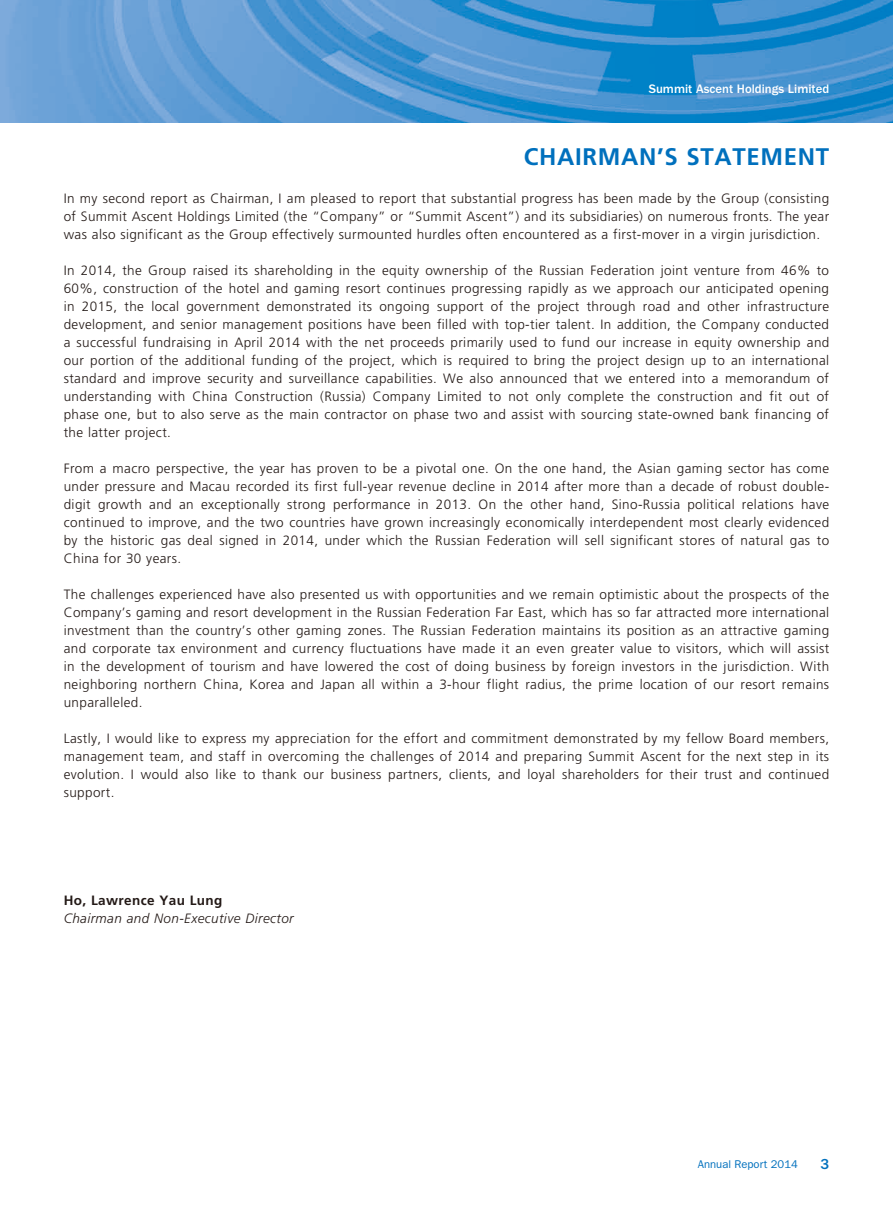
<style>
.page{position:relative;width:893px;height:1212px;background:#fff}
.page>*{position:absolute;margin:0;border:0;box-sizing:border-box;transform-origin:0 0}
.t1{font:700 24px "Frutiger LT Std";letter-spacing:.03em;color:#0070bd}
.t2{font:500 15px "ITC Franklin Gothic Std";color:#0070bd}
.t3{font:300 13.5px/18px "Frutiger LT Std";letter-spacing:.03em;color:#231916;text-align:justify}
.t4{font:italic 300 13.5px "Frutiger LT Std";letter-spacing:.03em;color:#231916}
.t5{font:700 13.5px "Frutiger LT Std";letter-spacing:.03em;color:#231916}
.t6{font:500 12.75px "ITC Franklin Gothic Std";color:#fff}
.t7{font:11.25px "ITC Franklin Gothic Std";color:#0070bd}
</style>
<div class="page">
<img style="left:0;top:0;width:893px;height:123px">
<p class="t6" style="left:649px;top:82px;width:182px">Summit Ascent Holdings Limited</p>
<h1 class="t1" style="left:524px;top:142px;width:307px">CHAIRMAN’S STATEMENT</h1>
<p class="t3" style="left:64px;top:189px;width:767px">In my second report as Chairman, I am pleased to report that substantial progress has been made by the Group (consisting of Summit Ascent Holdings Limited (the “Company” or “Summit Ascent”) and its subsidiaries) on numerous fronts. The year was also significant as the Group effectively surmounted hurdles often encountered as a first-mover in a virgin jurisdiction.</p>
<p class="t3" style="left:64px;top:261px;width:767px">In 2014, the Group raised its shareholding in the equity ownership of the Russian Federation joint venture from 46% to 60%, construction of the hotel and gaming resort continues progressing rapidly as we approach our anticipated opening in 2015, the local government demonstrated its ongoing support of the project through road and other infrastructure development, and senior management positions have been filled with top-tier talent. In addition, the Company conducted a successful fundraising in April 2014 with the net proceeds primarily used to fund our increase in equity ownership and our portion of the additional funding of the project, which is required to bring the project design up to an international standard and improve security and surveillance capabilities. We also announced that we entered into a memorandum of understanding with China Construction (Russia) Company Limited to not only complete the construction and fit out of phase one, but to also serve as the main contractor on phase two and assist with sourcing state-owned bank financing of the latter project.</p>
<p class="t3" style="left:64px;top:459px;width:767px">From a macro perspective, the year has proven to be a pivotal one. On the one hand, the Asian gaming sector has come under pressure and Macau recorded its first full-year revenue decline in 2014 after more than a decade of robust double&shy;digit growth and an exceptionally strong performance in 2013. On the other hand, Sino-Russia political relations have continued to improve, and the two countries have grown increasingly economically interdependent most clearly evidenced by the historic gas deal signed in 2014, under which the Russian Federation will sell significant stores of natural gas to China for 30 years.</p>
<p class="t3" style="left:64px;top:585px;width:767px">The challenges experienced have also presented us with opportunities and we remain optimistic about the prospects of the Company’s gaming and resort development in the Russian Federation Far East, which has so far attracted more international investment than the country’s other gaming zones. The Russian Federation maintains its position as an attractive gaming and corporate tax environment and currency fluctuations have made it an even greater value to visitors, which will assist in the development of tourism and have lowered the cost of doing business by foreign investors in the jurisdiction. With neighboring northern China, Korea and Japan all within a 3-hour flight radius, the prime location of our resort remains unparalleled.</p>
<p class="t3" style="left:64px;top:729px;width:767px">Lastly, I would like to express my appreciation for the effort and commitment demonstrated by my fellow Board members, management team, and staff in overcoming the challenges of 2014 and preparing Summit Ascent for the next step in its evolution. I would also like to thank our business partners, clients, and loyal shareholders for their trust and continued support.</p>
<p class="t5" style="left:64px;top:892px;width:160px">Ho, Lawrence Yau Lung</p>
<p class="t4" style="left:64px;top:910px;width:231px">Chairman and Non-Executive Director</p>
<p class="t7" style="left:698px;top:1157px;width:102px">Annual Report 2014</p>
<p class="t2" style="left:820px;top:1155px;width:10px">3</p>
</div>
